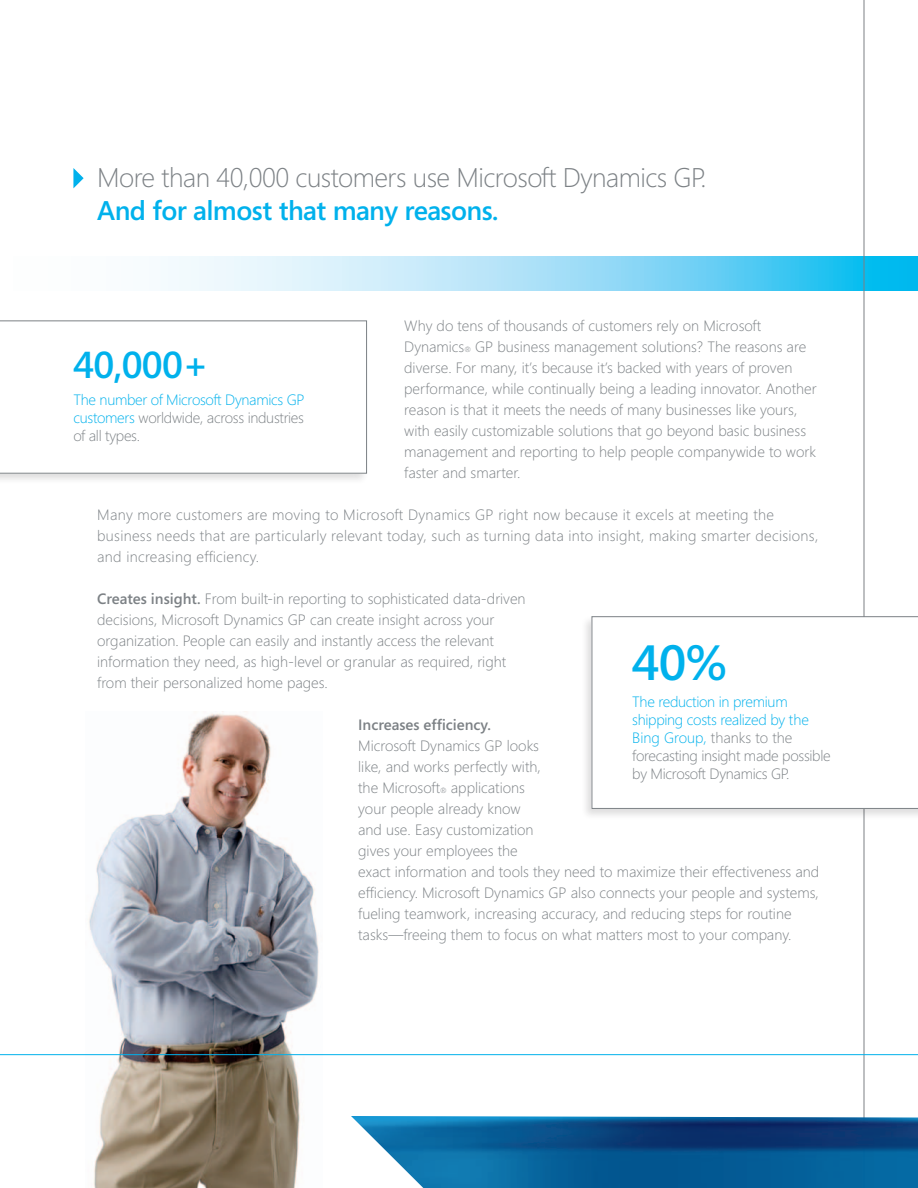
<style>
.page{position:relative;width:918px;height:1188px;background:#fff}
.page>*{position:absolute;margin:0;border:0;box-sizing:border-box;transform-origin:0 0}
.t1{font:600 49.5px "Segoe";color:#00b1ec}
.t2{font:600 37.5px "Segoe";color:#00b1ec}
.t3{font:300 27px "Segoe";letter-spacing:-.02em;color:#7c8185}
.t4{font:600 27px "Segoe";letter-spacing:-.02em;color:#00b1ec}
.t5{font:300 15px/21px "Segoe";color:#7c8185}
.t6{font:300 15px/21px "Segoe";letter-spacing:.02em;color:#7c8185}
.t7{font:300 15px/18px "Segoe";letter-spacing:-.02em;color:#7c8185}
.t8{font:300 15px/18px "Segoe";letter-spacing:-.02em;color:#00b1ec;text-align:justify}
.t9{font:600 15px "Segoe";color:#7c8185}
.s1{font-size:7.5px}
.s2{font-weight:600}
.s3{color:#7c8185}
.s4{color:#00b1ec}
</style>
<div class="page">
<img style="left:161px;top:256px;width:757px;height:35px">
<hr style="left:864px;top:0;width:1px;height:1188px;background:#7c8185">
<img style="left:351px;top:1116px;width:567px;height:72px">
<img style="left:86px;top:711px;width:237px;height:477px">
<svg style="left:73px;top:168px;width:11px;height:20px"></svg>
<div style="left:0;top:318px;width:369px;height:167px;background:#231f20;opacity:.15"></div>
<svg style="left:0;top:321px;width:367px;height:152px"></svg>
<div style="left:580px;top:614px;width:338px;height:206px;background:#231f20;opacity:.15"></div>
<svg style="left:592px;top:616px;width:326px;height:193px"></svg>
<hr style="left:0;top:1054px;width:918px;height:1px;background:#00b1ec">
<h3 class="t3" style="left:97px;top:162px;width:611px">More than 40,000 customers use Microsoft Dynamics GP.</h3>
<h3 class="t4" style="left:97px;top:195px;width:403px">And for almost that many reasons.</h3>
<p class="t5" style="left:404px;top:315px;width:414px">Why do tens of thousands of customers rely on Microsoft Dynamics<span class="s1">®</span> GP business management solutions? The reasons are diverse. For many, it’s because it’s backed with years of proven performance, while continually being a leading innovator. Another reason is that it meets the needs of many businesses like yours, with easily customizable solutions that go beyond basic business management and reporting to help people companywide to work faster and smarter.</p>
<p class="t6" style="left:97px;top:504px;width:723px">Many more customers are moving to Microsoft Dynamics GP right now because it excels at meeting the business needs that are particularly relevant today, such as turning data into insight, making smarter decisions, and increasing efficiency.</p>
<p class="t5" style="left:97px;top:588px;width:430px"><span class="s2">Creates insight.</span> From built-in reporting to sophisticated data-driven decisions, Microsoft Dynamics GP can create insight across your organization. People can easily and instantly access the relevant information they need, as high-level or granular as required, right from their personalized home pages.</p>
<p class="t9" style="left:358px;top:716px;width:134px">Increases efficiency.</p>
<p class="t5" style="left:358px;top:735px;width:463px">Microsoft Dynamics GP looks<br>like, and works perfectly with,<br>the Microsoft<span class="s1">®</span> applications<br>your people already know<br>and use. Easy customization<br>gives your employees the<br>exact information and tools they need to maximize their effectiveness and efficiency. Microsoft Dynamics GP also connects your people and systems, fueling teamwork, increasing accuracy, and reducing steps for routine tasks—freeing them to focus on what matters most to your company.</p>
<h2 class="t2" style="left:73px;top:343px;width:137px">40,000+</h2>
<p class="t8" style="left:73px;top:391px;width:233px">The number of Microsoft Dynamics GP customers <span class="s3">worldwide, across industries of all types.</span></p>
<h1 class="t1" style="left:632px;top:635px;width:97px">40%</h1>
<p class="t7" style="left:632px;top:693px;width:200px"><span class="s4">The reduction in premium shipping costs realized by the<br>Bing Group,</span> thanks to the forecasting insight made possible by Microsoft Dynamics GP.</p>
</div>
